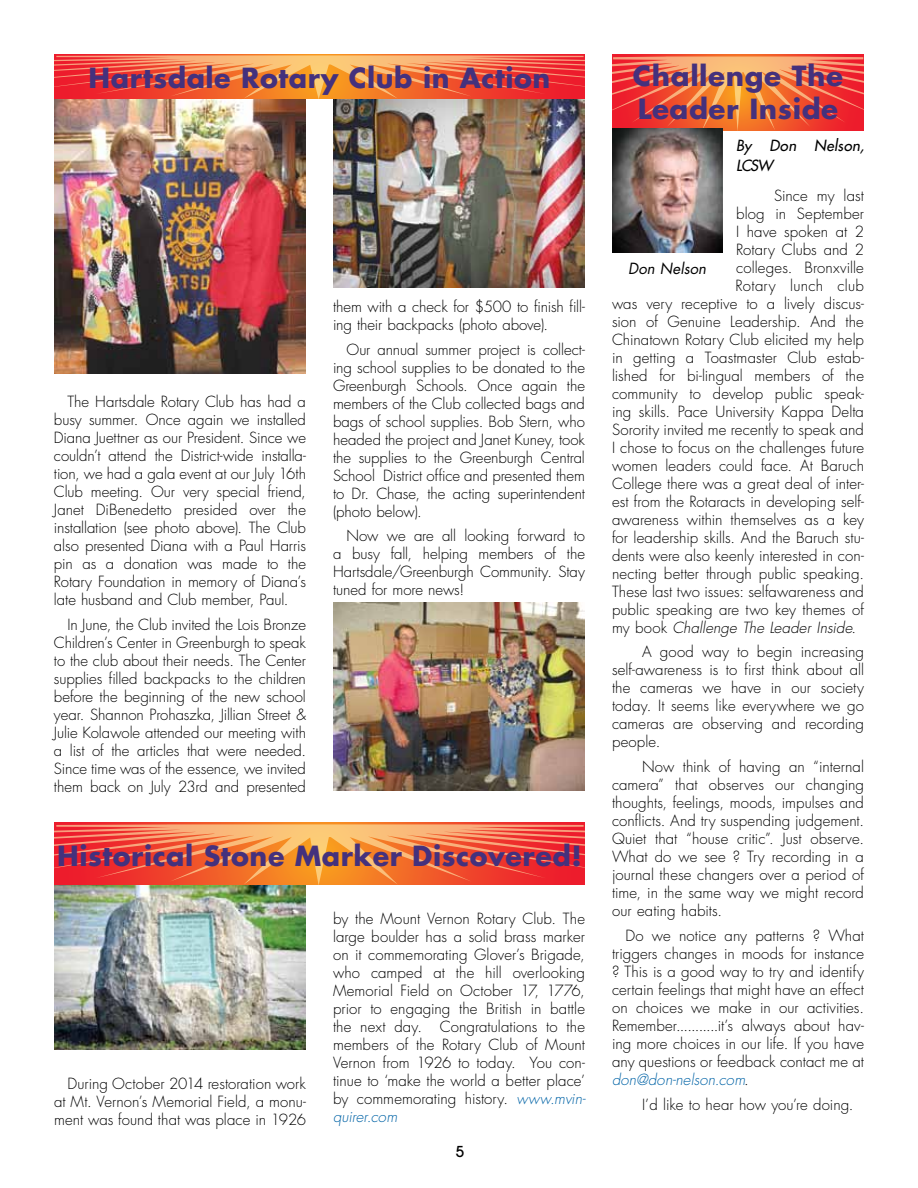
<style>
.page{position:relative;width:918px;height:1188px;background:#fff}
.page>*{position:absolute;margin:0;border:0;box-sizing:border-box;transform-origin:0 0}
.t1{font:700 27px/32.4px "Futura";letter-spacing:.02em;color:#44317d}
.t2{font:300 15px/18px "Futura";color:#000;text-align:justify}
.t3{font:italic 300 15px "Futura";letter-spacing:.01em;color:#000}
.t4{font:italic 15px/19.5px "Futura";letter-spacing:.02em;color:#000}
.t5{font:300 15px "Futura";letter-spacing:.02em;color:#000}
.t6{font:italic 15px "Futura";color:#000}
.t7{font:500 15px "Avant Garde";color:#000}
.s1{font-style:italic;color:#0063a6}
.s2{font-style:normal}
</style>
<div class="page">
<svg style="left:54px;top:54px;width:531px;height:1px"></svg>
<svg style="left:54px;top:55px;width:531px;height:44px"></svg>
<img style="left:333px;top:603px;width:252px;height:188px">
<img style="left:333px;top:99px;width:252px;height:188px">
<img style="left:54px;top:99px;width:252px;height:275px">
<svg style="left:612px;top:54px;width:252px;height:3px"></svg>
<svg style="left:612px;top:57px;width:252px;height:74px"></svg>
<img style="left:612px;top:128px;width:111px;height:124px">
<svg style="left:54px;top:822px;width:531px;height:2px"></svg>
<svg style="left:54px;top:824px;width:531px;height:62px"></svg>
<img style="left:54px;top:886px;width:252px;height:164px">
<h1 class="t1" style="left:89px;top:60px;width:463px">Hartsdale Rotary Club in Action</h1>
<p class="t2" style="left:54px;top:393px;width:254px;text-indent:14px">The Hartsdale Rotary Club has had a busy summer. Once again we installed Diana Juettner as our President. Since we couldn’t attend the District-wide installa&shy;tion, we had a gala event at our July 16th Club meeting. Our very special friend, Janet DiBenedetto presided over the installation (see photo above). The Club also presented Diana with a Paul Harris pin as a donation was made to the Rotary Foundation in memory of Diana’s late husband and Club member, Paul.</p>
<p class="t2" style="left:54px;top:615px;width:254px;text-indent:14px">In June, the Club invited the Lois Bronze Children’s Center in Greenburgh to speak to the club about their needs. The Center supplies filled backpacks to the children before the beginning of the new school year. Shannon Prohaszka, Jillian Street &amp; Julie Kolawole attended our meeting with a list of the articles that were needed.<br>Since time was of the essence, we invited them back on July 23rd and presented</p>
<p class="t2" style="left:333px;top:297px;width:253px">them with a check for $500 to finish fill&shy;ing their backpacks (photo above).</p>
<p class="t2" style="left:333px;top:340px;width:254px;text-indent:14px">Our annual summer project is collect&shy;ing school supplies to be donated to the Greenburgh Schools. Once again the members of the Club collected bags and bags of school supplies. Bob Stern, who headed the project and Janet Kuney, took the supplies to the Greenburgh Central School District office and presented them to Dr. Chase, the acting superintendent (photo below).</p>
<p class="t2" style="left:333px;top:527px;width:254px;text-indent:14px">Now we are all looking forward to a busy fall, helping members of the Hartsdale/Greenburgh Community. Stay tuned for more news!</p>
<h1 class="t1" style="left:57px;top:839px;width:526px">Historical Stone Marker Discovered!</h1>
<p class="t2" style="left:54px;top:1075px;width:254px;text-indent:14px">During October 2014 restoration work at Mt. Vernon’s Memorial Field, a monu&shy;ment was found that was place in 1926</p>
<p class="t2" style="left:333px;top:909px;width:254px">by the Mount Vernon Rotary Club. The large boulder has a solid brass marker on it commemorating Glover’s Brigade, who camped at the hill overlooking Memorial Field on October 17, 1776, prior to engaging the British in battle the next day. Congratulations to the members of the Rotary Club of Mount Vernon from 1926 to today. You con&shy;tinue to ‘make the world a better place’ by commemorating history. <span class="s1">www.mvin&shy;quirer.com</span></p>
<p class="t7" style="left:456px;top:1142px;width:10px">5</p>
<h1 class="t1" style="left:633px;top:59px;width:212px">Challenge The<br>Leader Inside</h1>
<p class="t4" style="left:736px;top:136px;width:129px">By Don Nelson,<br>LCSW</p>
<p class="t2" style="left:774px;top:186px;width:92px">Since my last</p>
<p class="t2" style="left:736px;top:204px;width:129px">blog in September</p>
<p class="t2" style="left:736px;top:222px;width:129px">I have spoken at 2</p>
<p class="t2" style="left:736px;top:240px;width:129px">Rotary Clubs and 2</p>
<p class="t2" style="left:736px;top:258px;width:129px">colleges. Bronxville</p>
<p class="t5" style="left:736px;top:276px;width:130px">Rotary lunch club</p>
<p class="t2" style="left:612px;top:294px;width:253px">was very receptive to a lively discus-</p>
<p class="t2" style="left:612px;top:312px;width:253px">sion of Genuine Leadership. And the</p>
<p class="t2" style="left:612px;top:330px;width:254px">Chinatown Rotary Club elicited my help</p>
<p class="t2" style="left:612px;top:348px;width:253px">in getting a Toastmaster Club estab-</p>
<p class="t2" style="left:612px;top:366px;width:254px">lished for bi-lingual members of the</p>
<p class="t2" style="left:612px;top:384px;width:253px">community to develop public speak-</p>
<p class="t2" style="left:612px;top:402px;width:254px">ing skills. Pace University Kappa Delta</p>
<p class="t2" style="left:612px;top:420px;width:254px">Sorority invited me recently to speak and</p>
<p class="t2" style="left:612px;top:438px;width:253px">I chose to focus on the challenges future</p>
<p class="t2" style="left:612px;top:456px;width:254px">women leaders could face. At Baruch</p>
<p class="t2" style="left:612px;top:474px;width:253px">College there was a great deal of inter-</p>
<p class="t2" style="left:612px;top:492px;width:254px">est from the Rotaracts in developing self-</p>
<p class="t2" style="left:612px;top:510px;width:253px">awareness within themselves as a key</p>
<p class="t2" style="left:612px;top:528px;width:253px">for leadership skills. And the Baruch stu-</p>
<p class="t2" style="left:612px;top:546px;width:253px">dents were also keenly interested in con-</p>
<p class="t2" style="left:612px;top:564px;width:254px">necting better through public speaking.</p>
<p class="t2" style="left:612px;top:582px;width:254px">These last two issues: selfawareness and</p>
<p class="t2" style="left:612px;top:600px;width:253px">public speaking are two key themes of</p>
<p class="t3" style="left:612px;top:618px;width:246px"><span class="s2">my book</span> Challenge The Leader Inside<span class="s2">.</span></p>
<p class="t2" style="left:612px;top:643px;width:254px;text-indent:30px">A good way to begin increasing self-awareness is to first think about all the cameras we have in our society today. It seems like everywhere we go cameras are observing and recording people.</p>
<p class="t2" style="left:612px;top:758px;width:254px;text-indent:30px">Now think of having an “internal camera” that observes our changing thoughts, feelings, moods, impulses and conflicts. And try suspending judgement.<br>Quiet that “house critic”. Just observe.<br>What do we see ? Try recording in a journal these changers over a period of time, in the same way we might record our eating habits.</p>
<p class="t2" style="left:612px;top:927px;width:254px;text-indent:14px">Do we notice any patterns ? What triggers changes in moods for instance ? This is a good way to try and identify certain feelings that might have an effect on choices we make in our activities.<br>Remember...........it’s always about hav&shy;ing more choices in our life. If you have any questions or feedback contact me at <span class="s1">don@don-nelson.com</span>.</p>
<p class="t2" style="left:642px;top:1095px;width:213px">I’d like to hear how you’re doing.</p>
<p class="t6" style="left:628px;top:258px;width:80px">Don Nelson</p>
</div>
